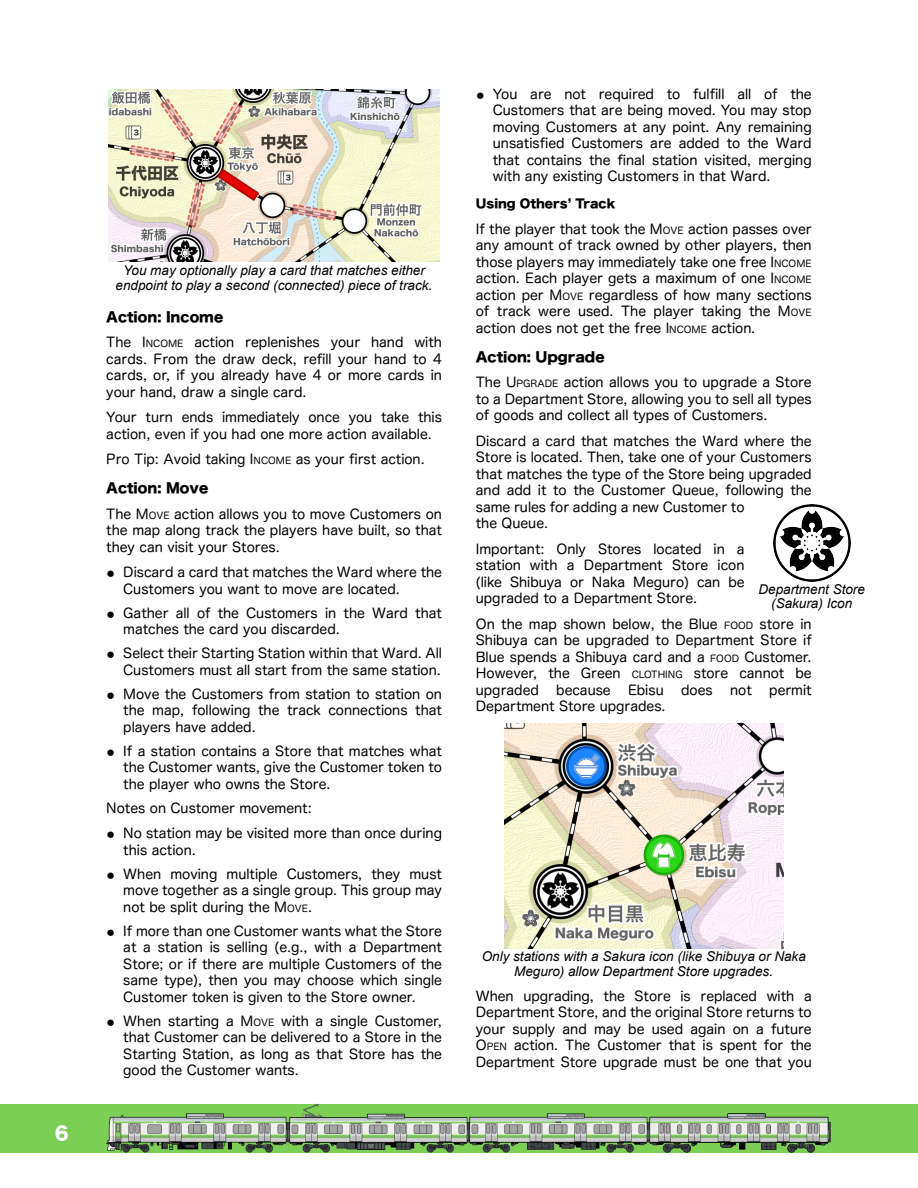
<style>
.page{position:relative;width:918px;height:1188px;background:#fff}
.page>*{position:absolute;margin:0;border:0;box-sizing:border-box;transform-origin:0 0}
.t1{font:18px "Hira Kaku Std N W8";color:#fff}
.t2{font:13.5px/16.5px "Hira Maru Pro N W4";color:#000;text-align:justify}
.t3{font:13.5px/16.5px "Hira Maru Pro W4";color:#000;text-align:justify}
.t4{font:italic 13.5px/15.5px "Arial";color:#000;text-align:center}
.t5{font:13.5px "Hira Kaku Std W8";color:#000}
.t6{font:12px "Hira Kaku Std W8";color:#000}
.s1{font-size:15px}
.s2{font-size:9.6px}
</style>
<div class="page">
<div style="left:0;top:1104px;width:918px;height:48px;background:#7bcf54"></div>
<img style="left:106px;top:1114px;width:181px;height:38px">
<img style="left:469px;top:1114px;width:179px;height:38px">
<img style="left:287px;top:1104px;width:182px;height:48px">
<img style="left:648px;top:1114px;width:182px;height:38px">
<img style="left:504px;top:723px;width:280px;height:225px">
<img style="left:773px;top:504px;width:77px;height:77px">
<img style="left:108px;top:90px;width:332px;height:172px">
<h1 class="t1" style="left:55px;top:1124px;width:15px">6</h1>
<p class="t4" style="left:116px;top:263px;width:319px">You may optionally play a card that matches either endpoint to play a second (connected) piece of track<span class="s1">.</span></p>
<p class="t5" style="left:106px;top:310px;width:119px">Action: Income</p>
<p class="t2" style="left:106px;top:334px;width:337px">The I<span class="s2">NCOME</span> action replenishes your hand with cards. From the draw deck, refill your hand to 4 cards, or, if you already have 4 or more cards in your hand, draw a single card.</p>
<p class="t2" style="left:106px;top:409px;width:337px">Your turn ends immediately once you take this action, even if you had one more action available.</p>
<p class="t2" style="left:106px;top:451px;width:320px">Pro Tip: Avoid taking I<span class="s2">NCOME</span> as your first action.</p>
<p class="t5" style="left:106px;top:482px;width:104px">Action: Move</p>
<p class="t2" style="left:106px;top:506px;width:337px">The M<span class="s2">OVE</span> action allows you to move Customers on the map along track the players have built, so that they can visit your Stores.</p>
<p class="t3" style="left:123px;top:564px;width:320px;text-indent:-17px">⚫ Discard a card that matches the Ward where the<br>Customers you want to move are located.</p>
<p class="t3" style="left:123px;top:605px;width:320px;text-indent:-17px">⚫ Gather all of the Customers in the Ward that matches the card you discarded.</p>
<p class="t3" style="left:106px;top:645px;width:337px;text-align:right">⚫ Select their Starting Station within that Ward. All<br>Customers must all start from the same station.</p>
<p class="t3" style="left:123px;top:686px;width:320px;text-indent:-17px">⚫ Move the Customers from station to station on the map, following the track connections that players have added.</p>
<p class="t3" style="left:123px;top:743px;width:320px;text-indent:-17px">⚫ If a station contains a Store that matches what the Customer wants, give the Customer token to the player who owns the Store.</p>
<p class="t2" style="left:106px;top:800px;width:207px">Notes on Customer movement:</p>
<p class="t3" style="left:123px;top:825px;width:320px;text-indent:-17px">⚫ No station may be visited more than once during this action.</p>
<p class="t3" style="left:123px;top:866px;width:320px;text-indent:-17px">⚫ When moving multiple Customers, they must move together as a single group. This group may not be split during the M<span class="s2">OVE</span>.</p>
<p class="t3" style="left:123px;top:923px;width:320px;text-indent:-17px">⚫ If more than one Customer wants what the Store at a station is selling (e.g., with a Department Store; or if there are multiple Customers of the same type), then you may choose which single Customer token is given to the Store owner.</p>
<p class="t3" style="left:123px;top:1013px;width:320px;text-indent:-17px">⚫ When starting a M<span class="s2">OVE</span> with a single Customer, that Customer can be delivered to a Store in the Starting Station, as long as that Store has the good the Customer wants.</p>
<p class="t3" style="left:493px;top:85px;width:320px;text-indent:-17px">⚫ You are not required to fulfill all of the Customers that are being moved. You may stop moving Customers at any point. Any remaining unsatisfied Customers are added to the Ward that contains the final station visited, merging with any existing Customers in that Ward.</p>
<p class="t6" style="left:476px;top:198px;width:141px">Using Othersʼ Track</p>
<p class="t2" style="left:476px;top:220px;width:337px">If the player that took the M<span class="s2">OVE</span> action passes over any amount of track owned by other players, then those players may immediately take one free I<span class="s2">NCOME </span>action. Each player gets a maximum of one I<span class="s2">NCOME </span>action per M<span class="s2">OVE</span> regardless of how many sections of track were used. The player taking the M<span class="s2">OVE </span>action does not get the free I<span class="s2">NCOME</span> action.</p>
<p class="t5" style="left:476px;top:350px;width:130px">Action: Upgrade</p>
<p class="t2" style="left:476px;top:374px;width:337px">The U<span class="s2">PGRADE</span> action allows you to upgrade a Store to a Department Store, allowing you to sell all types of goods and collect all types of Customers.</p>
<p class="t2" style="left:476px;top:432px;width:337px;text-align:left">Discard a card that matches the Ward where the Store is located. Then, take one of your Customers that matches the type of the Store being upgraded and add it to the Customer Queue, following the same rules for adding a new Customer to<br>the Queue.</p>
<p class="t2" style="left:476px;top:540px;width:270px">Important: Only Stores located in a station with a Department Store icon (like Shibuya or Naka Meguro) can be upgraded to a Department Store.</p>
<p class="t2" style="left:476px;top:615px;width:337px">On the map shown below, the Blue <span class="s2">FOOD</span> store in Shibuya can be upgraded to Department Store if Blue spends a Shibuya card and a <span class="s2">FOOD</span> Customer.<br>However, the Green <span class="s2">CLOTHING</span> store cannot be upgraded</p>
<p class="t4" style="left:758px;top:583px;width:108px;line-height:14px">Department Store (Sakura) Icon</p>
<p class="t2" style="left:556px;top:681px;width:56px">because</p>
<p class="t2" style="left:628px;top:681px;width:37px">Ebisu</p>
<p class="t2" style="left:681px;top:681px;width:33px">does</p>
<p class="t2" style="left:730px;top:681px;width:23px">not</p>
<p class="t2" style="left:769px;top:681px;width:44px">permit</p>
<p class="t2" style="left:476px;top:698px;width:191px">Department Store upgrades.</p>
<p class="t4" style="left:482px;top:950px;width:326px">Only stations with a Sakura icon (like Shibuya or Naka<br>Meguro) allow Department Store upgrades<span class="s1">.</span></p>
<p class="t2" style="left:476px;top:987px;width:337px">When upgrading, the Store is replaced with a Department Store, and the original Store returns to your supply and may be used again on a future O<span class="s2">PEN</span> action. The Customer that is spent for the Department Store upgrade must be one that you</p>
</div>
